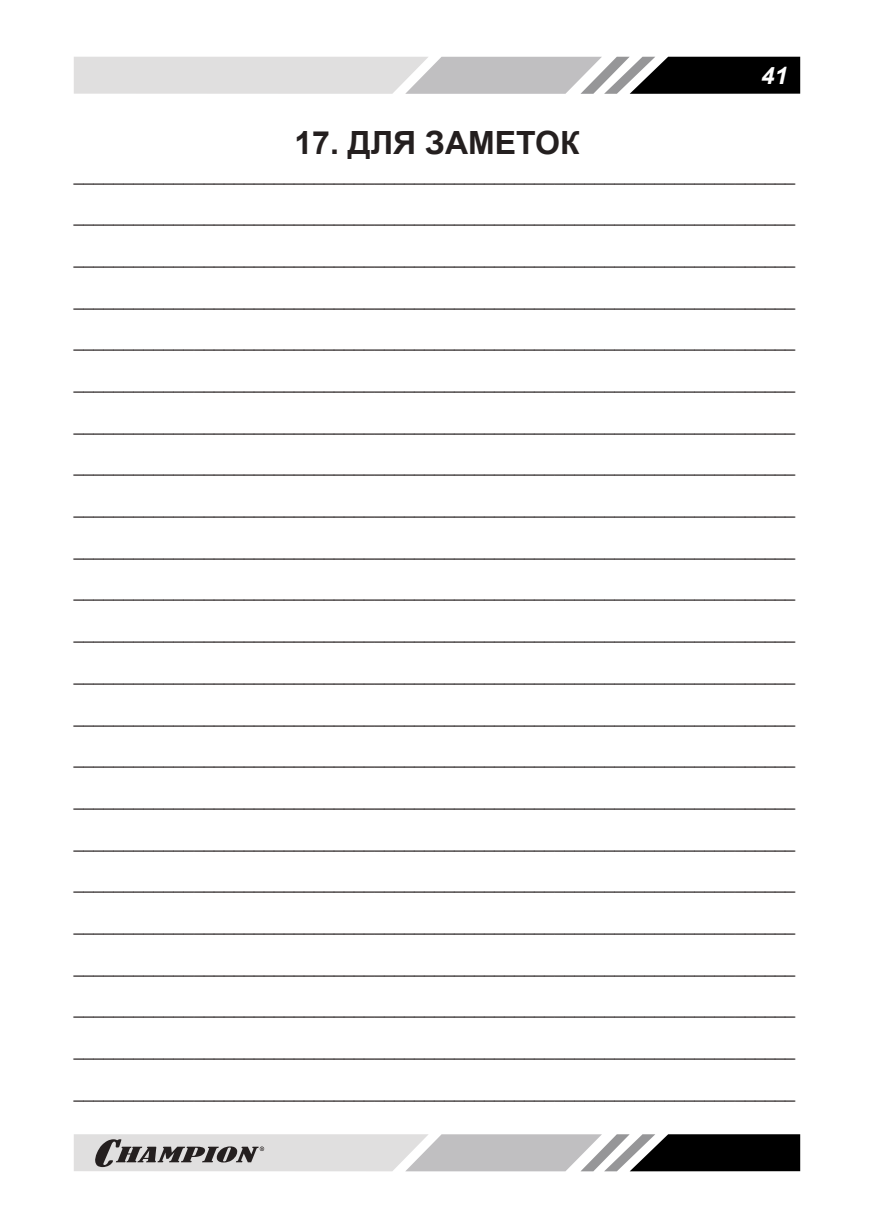
<style>
.page{position:relative;width:874px;height:1225px;background:#fff}
.page>*{position:absolute;margin:0;border:0;box-sizing:border-box;transform-origin:0 0}
.t1{font:700 32px "Arial";color:#241f1f}
.t2{font:italic 700 24px "Arial";color:#fff}
.t3{font:18px "Arial";color:#241f1f}
</style>
<div class="page">
<svg style="left:74px;top:57px;width:725px;height:37px;background:#aaa"></svg>
<svg style="left:74px;top:1134px;width:725px;height:37px;background:#9f9e9e"></svg>
<h2 class="t2" style="left:760px;top:67px;width:28px">41</h2>
<h1 class="t1" style="left:294px;top:120px;width:286px">17. ДЛЯ ЗАМЕТОК</h1>
<p class="t3" style="left:74px;top:167px;width:722px">________________________________________________________________________</p>
<p class="t3" style="left:74px;top:209px;width:722px">________________________________________________________________________</p>
<p class="t3" style="left:74px;top:251px;width:722px">________________________________________________________________________</p>
<p class="t3" style="left:74px;top:292px;width:722px">________________________________________________________________________</p>
<p class="t3" style="left:74px;top:334px;width:722px">________________________________________________________________________</p>
<p class="t3" style="left:74px;top:376px;width:722px">________________________________________________________________________</p>
<p class="t3" style="left:74px;top:417px;width:722px">________________________________________________________________________</p>
<p class="t3" style="left:74px;top:459px;width:722px">________________________________________________________________________</p>
<p class="t3" style="left:74px;top:501px;width:722px">________________________________________________________________________</p>
<p class="t3" style="left:74px;top:542px;width:722px">________________________________________________________________________</p>
<p class="t3" style="left:74px;top:584px;width:722px">________________________________________________________________________</p>
<p class="t3" style="left:74px;top:626px;width:722px">________________________________________________________________________</p>
<p class="t3" style="left:74px;top:667px;width:722px">________________________________________________________________________</p>
<p class="t3" style="left:74px;top:709px;width:722px">________________________________________________________________________</p>
<p class="t3" style="left:74px;top:751px;width:722px">________________________________________________________________________</p>
<p class="t3" style="left:74px;top:793px;width:722px">________________________________________________________________________</p>
<p class="t3" style="left:74px;top:834px;width:722px">________________________________________________________________________</p>
<p class="t3" style="left:74px;top:876px;width:722px">________________________________________________________________________</p>
<p class="t3" style="left:74px;top:918px;width:722px">________________________________________________________________________</p>
<p class="t3" style="left:74px;top:959px;width:722px">________________________________________________________________________</p>
<p class="t3" style="left:74px;top:1001px;width:722px">________________________________________________________________________</p>
<p class="t3" style="left:74px;top:1043px;width:722px">________________________________________________________________________</p>
<p class="t3" style="left:74px;top:1084px;width:722px">________________________________________________________________________</p>
</div>
